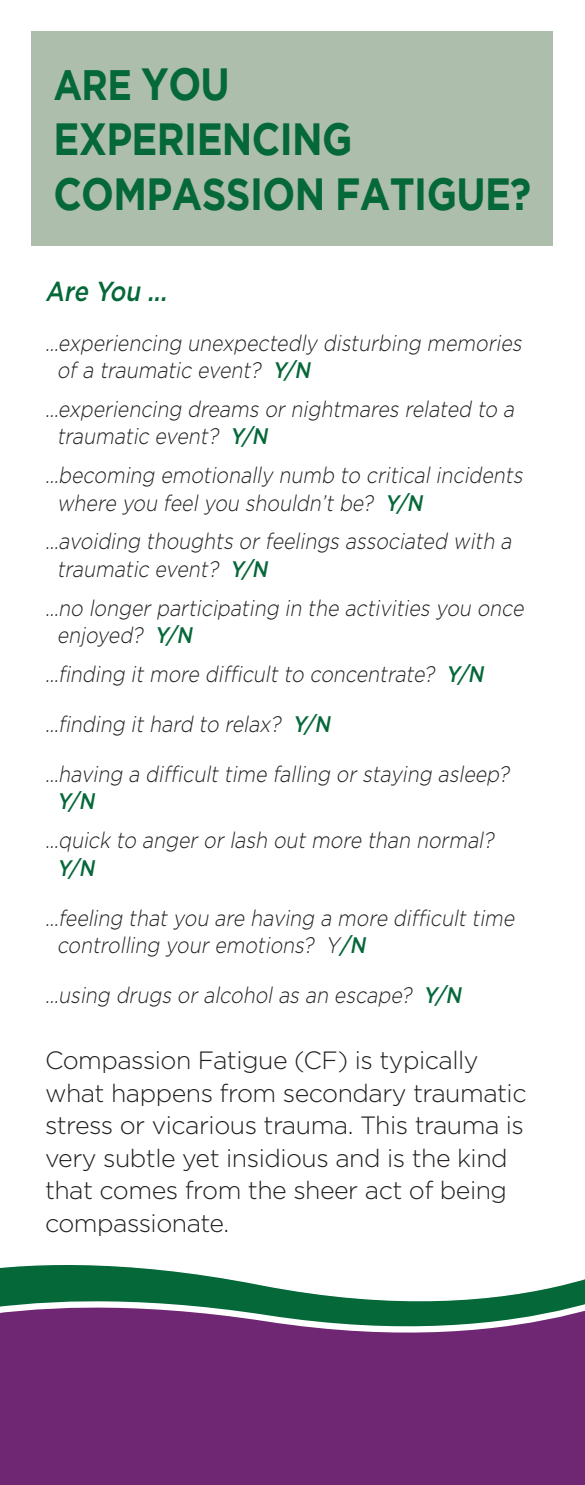
<style>
.page{position:relative;width:585px;height:1485px;background:#fff}
.page>*{position:absolute;margin:0;border:0;box-sizing:border-box;transform-origin:0 0}
.t1{font:700 45px/55px "Gotham";letter-spacing:-.015em;color:#056839;scale:.86 1}
.t2{font:700 42.5px "Gotham";color:#056839;scale:.86 1}
.t3{font:italic 500 27.5px "Gotham";color:#056839;scale:.87 1}
.t4{font:300 25px/32.5px "Gotham HTF";letter-spacing:-.02em;color:#231f20}
.t5{font:italic 300 22.5px/27.5px "Gotham HTF";color:#231f20;scale:.87 1}
.s1{font-size:45px}
.s2{font-family:"Gotham";font-weight:500;color:#056839}
</style>
<div class="page">
<svg style="left:0;top:1269px;width:585px;height:216px;background:#6f4479"></svg>
<div style="left:32px;top:31px;width:521px;height:215px;background:#aebead"></div>
<p class="t2" style="left:53px;top:60px;width:207px">ARE <span class="s1">YOU</span></p>
<p class="t1" style="left:53px;top:110px;width:557px">EXPERIENCING<br>COMPASSION FATIGUE?</p>
<p class="t3" style="left:45px;top:273px;width:148px">Are You ...</p>
<p class="t5" style="left:57px;top:329px;width:541px;text-indent:-12px">…experiencing unexpectedly disturbing memories of a traumatic event? <span class="s2">Y/N</span></p>
<p class="t5" style="left:57px;top:395px;width:532px;text-indent:-12px">…experiencing dreams or nightmares related to a traumatic event? <span class="s2">Y/N</span></p>
<p class="t5" style="left:57px;top:461px;width:542px;text-indent:-12px">…becoming emotionally numb to critical incidents where you feel you shouldn’t be? <span class="s2">Y/N</span></p>
<p class="t5" style="left:57px;top:527px;width:529px;text-indent:-12px">…avoiding thoughts or feelings associated with a traumatic event? <span class="s2">Y/N</span></p>
<p class="t5" style="left:57px;top:594px;width:543px;text-indent:-12px">…no longer participating in the activities you once enj oyed? <span class="s2">Y/N</span></p>
<p class="t5" style="left:45px;top:660px;width:511px">…finding it more difficult to concentrate? <span class="s2">Y/N</span></p>
<p class="t5" style="left:45px;top:710px;width:335px">…finding it hard to relax? <span class="s2">Y/N</span></p>
<p class="t5" style="left:57px;top:760px;width:526px;text-indent:-12px">…having a difficult time falling or staying asleep?<br><span class="s2">Y/ N</span></p>
<p class="t5" style="left:57px;top:826px;width:508px;text-indent:-12px">…quick to anger or lash out more than normal?<br><span class="s2">Y/ N</span></p>
<p class="t5" style="left:57px;top:904px;width:532px;text-indent:-12px">…feeling that you are having a more difficult time controlling your emotions? Y<span class="s2">/N</span></p>
<p class="t5" style="left:45px;top:981px;width:485px">…using drugs or alcohol as an escape? <span class="s2">Y/N</span></p>
<p class="t4" style="left:45px;top:1044px;width:483px">Compassion Fatigue (CF) is typically what happens from secondary traumatic stress or vicarious trauma. This trauma is very subtle yet insidious and is the kind that comes from the sheer act of being compassionate.</p>
</div>
